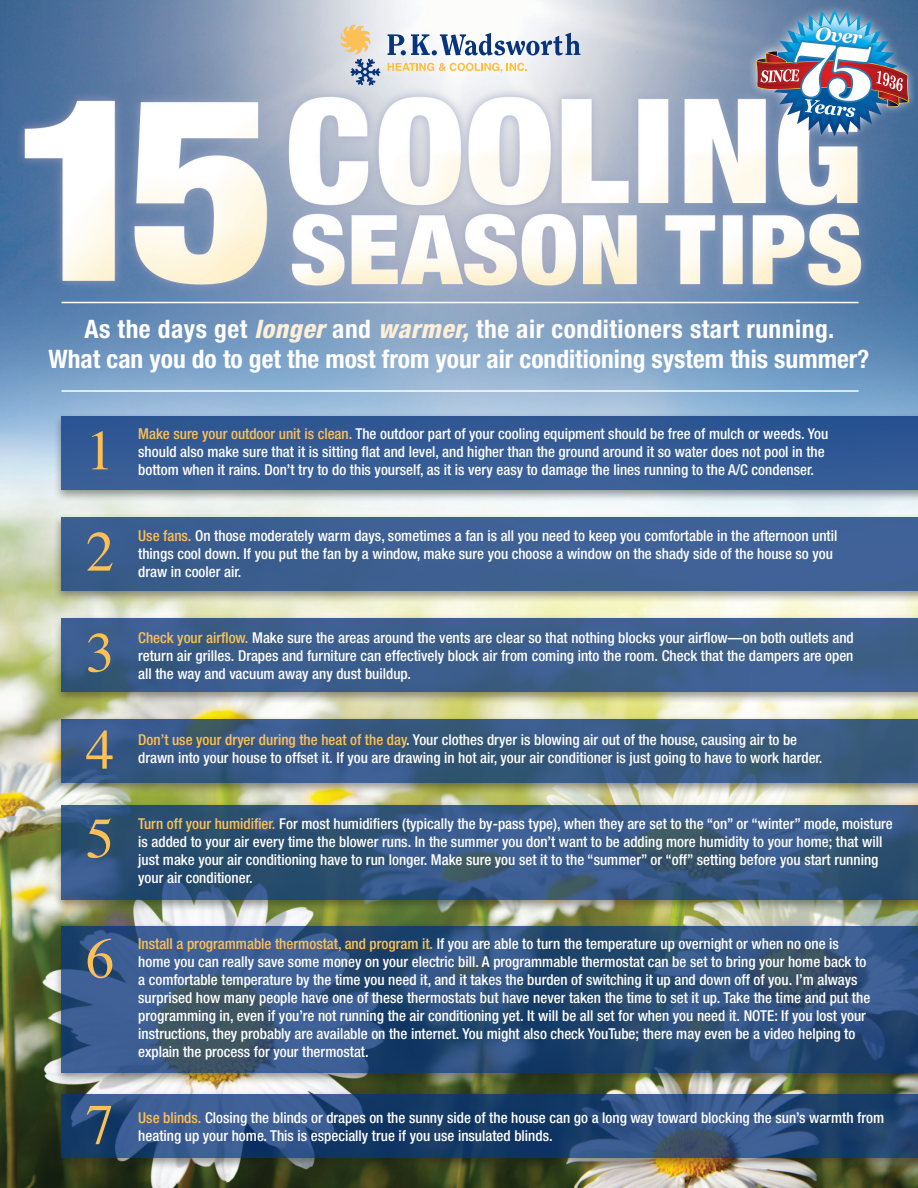
<style>
.page{position:relative;width:918px;height:1188px;background:#fff}
.page>*{position:absolute;margin:0;border:0;box-sizing:border-box;transform-origin:0 0}
.t1{font:57px/120.3px "Times";color:#fdc056}
.t2{font:700 condensed 25.5px/30px "Helvetica Neue";color:#fff;text-align:center}
.t3{font:italic 700 19.2px "Georgia";color:#fff}
.t4{font:500 condensed 15px/18px "Helvetica Neue";color:#fff}
.s1{font-weight:800;font-style:italic;color:#fef0d8}
.s2{color:#fdc056}
</style>
<div class="page">
<img style="left:0;top:0;width:918px;height:1188px">
<img style="left:739px;top:0;width:179px;height:153px">
<svg style="left:388px;top:63px;width:139px;height:10px"></svg>
<svg style="left:388px;top:33px;width:192px;height:23px"></svg>
<svg style="left:339px;top:23px;width:42px;height:63px;background:#cbc5bc"></svg>
<hr style="left:62px;top:302px;width:797px;height:1px;background:#fff">
<hr style="left:62px;top:390px;width:797px;height:2px;background:#fff">
<div style="left:53px;top:412px;width:865px;height:90px;background:#231f20;opacity:.58"></div>
<div style="left:62px;top:416px;width:856px;height:74px;background:#345b95"></div>
<div style="left:53px;top:614px;width:865px;height:91px;background:#231f20;opacity:.58"></div>
<svg style="left:62px;top:618px;width:856px;height:74px;background:#3c5e8b"></svg>
<div style="left:53px;top:801px;width:865px;height:112px;background:#231f20;opacity:.58"></div>
<svg style="left:62px;top:805px;width:856px;height:95px;background:#32557e"></svg>
<div style="left:53px;top:922px;width:865px;height:163px;background:#231f20;opacity:.58"></div>
<svg style="left:62px;top:926px;width:856px;height:146px;background:#2e507b"></svg>
<div style="left:52px;top:513px;width:866px;height:90px;background:#231f20;opacity:.58"></div>
<div style="left:61px;top:517px;width:857px;height:74px;background:#3f6193"></div>
<div style="left:52px;top:716px;width:866px;height:79px;background:#231f20;opacity:.58"></div>
<svg style="left:61px;top:720px;width:857px;height:63px;background:#375982"></svg>
<div style="left:52px;top:1091px;width:866px;height:79px;background:#231f20;opacity:.58"></div>
<svg style="left:61px;top:1095px;width:857px;height:63px;background:#264979"></svg>
<p class="t3" style="left:817px;top:21px;width:49px;rotate:6deg">Over</p>
<h2 class="t2" style="left:48px;top:313px;width:823px">As the days get <span class="s1">longer</span> and <span class="s1">warmer,</span> the air conditioners start running.<br>What can you do to get the most from your air conditioning system this summer?</h2>
<h1 class="t1" style="left:86px;top:385px;width:30px">1</h1>
<h1 class="t1" style="left:86px;top:486px;width:30px">2</h1>
<h1 class="t1" style="left:86px;top:588px;width:30px">3</h1>
<h1 class="t1" style="left:86px;top:684px;width:30px">4</h1>
<h1 class="t1" style="left:86px;top:773px;width:30px">5<br>6</h1>
<h1 class="t1" style="left:86px;top:1059px;width:30px">7</h1>
<p class="t4" style="left:138px;top:424px;width:692px"><span class="s2">Make sure your outdoor unit is clean.</span> The outdoor part of your cooling equipment should be free of mulch or weeds. You should also make sure that it is sitting flat and level, and higher than the ground around it so water does not pool in the bottom when it rains. Don’t try to do this yourself, as it is very easy to damage the lines running to the A/C condenser.</p>
<p class="t4" style="left:138px;top:526px;width:701px"><span class="s2">Use fans.</span> On those moderately warm days, sometimes a fan is all you need to keep you comfortable in the afternoon until things cool down. If you put the fan by a window, make sure you choose a window on the shady side of the house so you draw in cooler air.</p>
<p class="t4" style="left:138px;top:628px;width:717px;text-align:justify"><span class="s2">Check your airflow.</span> Make sure the areas around the vents are clear so that nothing blocks your airflow—on both outlets and return air grilles. Drapes and furniture can effectively block air from coming into the room. Check that the dampers are open all the way and vacuum away any dust buildup.</p>
<p class="t4" style="left:138px;top:730px;width:686px"><span class="s2">Don’t use your dryer during the heat of the day</span>. Your clothes dryer is blowing air out of the house, causing air to be drawn into your house to offset it. If you are drawing in hot air, your air conditioner is just going to have to work harder.</p>
<p class="t4" style="left:138px;top:814px;width:756px"><span class="s2">Turn off your humidifier.</span> For most humidifiers (typically the by-pass type), when they are set to the “on” or “winter” mode, moisture is added to your air every time the blower runs. In the summer you don’t want to be adding more humidity to your home; that will just make your air conditioning have to run longer. Make sure you set it to the “summer” or “off” setting before you start running your air conditioner.</p>
<p class="t4" style="left:138px;top:934px;width:734px"><span class="s2">Install a programmable thermostat, and program it.</span> If you are able to turn the temperature up overnight or when no one is home you can really save some money on your electric bill. A programmable thermostat can be set to bring your home back to a comfortable temperature by the time you need it, and it takes the burden of switching it up and down off of you. I’m always surprised how many people have one of these thermostats but have never taken the time to set it up. Take the time and put the programming in, even if you’re not running the air conditioning yet. It will be all set for when you need it. NOTE: If you lost your instructions, they probably are available on the internet. You might also check YouTube; there may even be a video helping to explain the process for your thermostat.</p>
<p class="t4" style="left:138px;top:1108px;width:747px"><span class="s2">Use blinds.</span> Closing the blinds or drapes on the sunny side of the house can go a long way toward blocking the sun’s warmth from heating up your home. This is especially true if you use insulated blinds.</p>
</div>
